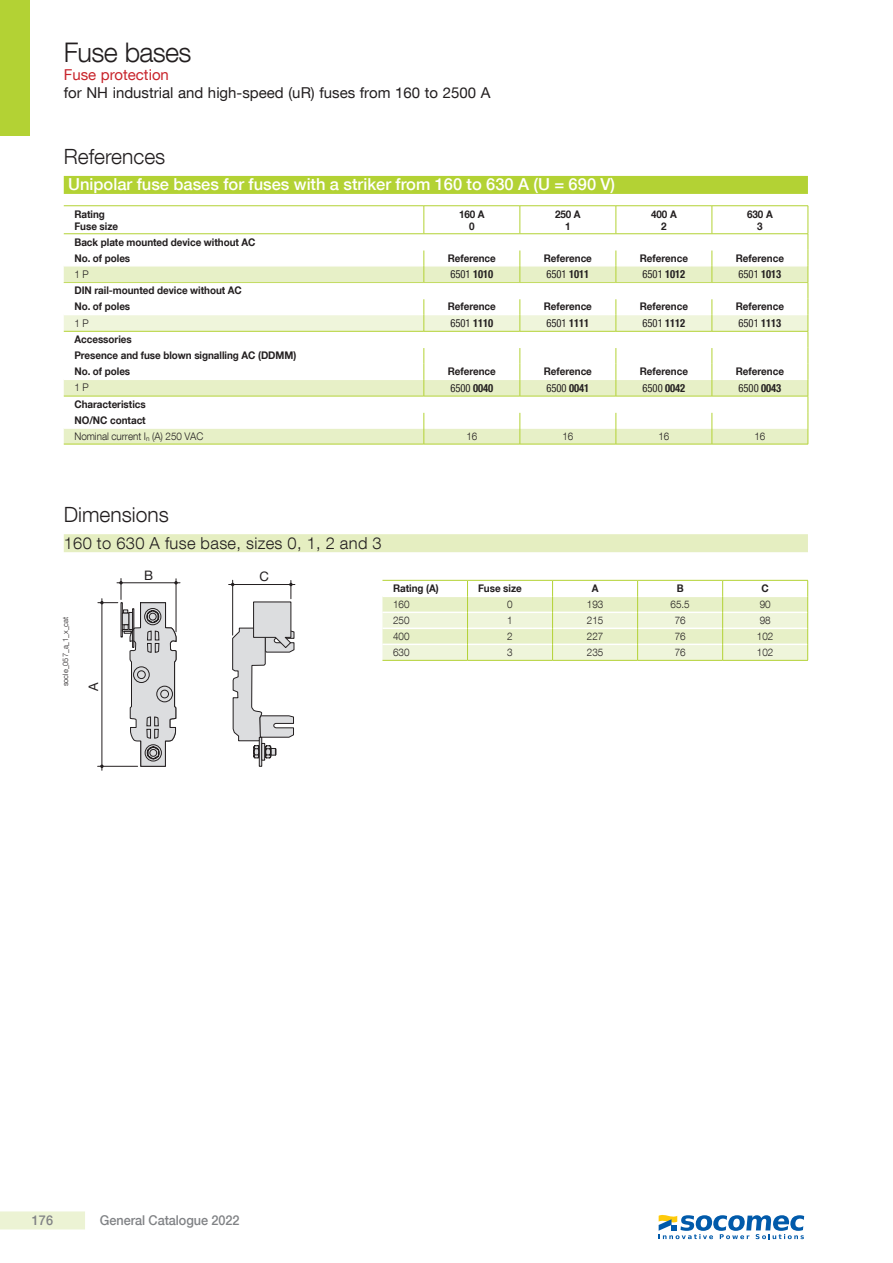
<style>
.page{position:relative;width:893px;height:1263px;background:#fff}
.page>*{position:absolute;margin:0;border:0;box-sizing:border-box;transform-origin:0 0}
.t1{font:300 27px "Helvetica Neue LT Com";letter-spacing:-.025em;color:#231f20}
.titre_Chapitre{font:300 21px "Helvetica Neue LT Com";color:#231f20}
.titre_Bandeau_réf{font:500 16.5px "Helvetica Neue LT Com";color:#fff}
.titre_Bandeau{font:300 16.5px "Helvetica Neue LT Com";letter-spacing:.02em;color:#231f20}
.t2{font:15px "Helvetica Neue LT Com";color:#231f20}
.t3{font:15px "Helvetica Neue LT Com";color:#c8242b}
.t4{font:500 13.5px "Helvetica Neue LT Com";letter-spacing:-.005em;color:#808285;scale:.94 1}
.t5{font:13.2px "Helvetica Neue LT Com";color:#231f20}
.Ref_produit{font:condensed 11.25px "Helvetica Neue LT Com";color:#231f20;scale:.94 1}
.Tetiere_tablo_Gau{font:700 10.5px "Helvetica Neue LT Com";letter-spacing:-.005em;color:#231f20;scale:.94 1}
.Tetiere_tablo_cen{font:700 10.5px "Helvetica Neue LT Com";letter-spacing:-.005em;color:#231f20;scale:.94 1}
.texte_tablo_Centr{font:300 10.5px "Helvetica Neue LT Com";letter-spacing:-.005em;color:#231f20;scale:.94 1}
.texte_tablo_Gauch{font:300 10.5px "Helvetica Neue LT Com";letter-spacing:-.005em;color:#231f20;scale:.94 1}
.reference{font:300 7.5px "Helvetica Neue LT Com";color:#231f20}
.s1{font-weight:700}
</style>
<div class="page">
<div style="left:0;top:1211px;width:85px;height:18px;background:#ecf3d4"></div>
<div style="left:0;top:0;width:30px;height:136px;background:#b3d234"></div>
<div style="left:64px;top:176px;width:744px;height:18px;background:#b3d234"></div>
<hr style="left:64px;top:205px;width:360px;height:1px;background:#b3d234">
<hr style="left:424px;top:205px;width:96px;height:1px;background:#b3d234">
<hr style="left:520px;top:205px;width:96px;height:1px;background:#b3d234">
<hr style="left:616px;top:205px;width:96px;height:1px;background:#b3d234">
<hr style="left:712px;top:205px;width:96px;height:1px;background:#b3d234">
<hr style="left:64px;top:444px;width:360px;height:1px;background:#b3d234">
<hr style="left:424px;top:444px;width:96px;height:1px;background:#b3d234">
<hr style="left:520px;top:444px;width:96px;height:1px;background:#b3d234">
<hr style="left:616px;top:444px;width:96px;height:1px;background:#b3d234">
<hr style="left:712px;top:444px;width:96px;height:1px;background:#b3d234">
<svg style="left:64px;top:206px;width:745px;height:238px"></svg>
<hr style="left:117px;top:582px;width:63px;height:1px;background:#231f20">
<hr style="left:102px;top:599px;width:1px;height:171px;background:#231f20">
<div style="left:259px;top:737px;width:3px;height:30px;background:#dcdddf;border:1px solid #231f20"></div>
<svg style="left:98px;top:578px;width:80px;height:190px"></svg>
<svg style="left:129px;top:612px;width:4px;height:18px"></svg>
<hr style="left:229px;top:584px;width:66px;height:1px;background:#231f20">
<svg style="left:231px;top:580px;width:64px;height:179px"></svg>
<hr style="left:382px;top:660px;width:85px;height:1px;background:#b3d234">
<hr style="left:467px;top:660px;width:86px;height:1px;background:#b3d234">
<hr style="left:553px;top:660px;width:85px;height:1px;background:#b3d234">
<hr style="left:638px;top:660px;width:85px;height:1px;background:#b3d234">
<hr style="left:723px;top:660px;width:85px;height:1px;background:#b3d234">
<svg style="left:382px;top:580px;width:426px;height:80px"></svg>
<div style="left:64px;top:534px;width:744px;height:18px;background:#e5eec1"></div>
<svg style="left:659px;top:1215px;width:145px;height:24px"></svg>
<h1 class="t1" style="left:64px;top:36px;width:129px">Fuse bases</h1>
<h3 class="t3" style="left:64px;top:65px;width:107px">Fuse protection</h3>
<h3 class="t2" style="left:64px;top:83px;width:428px">for NH industrial and high-speed (uR) fuses from 160 to 2500 A</h3>
<p class="titre_Chapitre" style="left:64px;top:144px;width:103px">References</p>
<p class="titre_Bandeau_réf" style="left:68px;top:175px;width:549px">Unipolar fuse bases for fuses with a striker from 160 to 630 A (U = 690 V)</p>
<p class="Tetiere_tablo_Gau" style="left:74px;top:207px;width:34px">Rating</p>
<p class="Tetiere_tablo_Gau" style="left:74px;top:219px;width:48px">Fuse size</p>
<p class="Tetiere_tablo_cen" style="left:459px;top:207px;width:29px">160 A</p>
<p class="Tetiere_tablo_cen" style="left:469px;top:219px;width:7px">0</p>
<p class="Tetiere_tablo_cen" style="left:555px;top:207px;width:29px">250 A</p>
<p class="Tetiere_tablo_cen" style="left:565px;top:219px;width:7px">1</p>
<p class="Tetiere_tablo_cen" style="left:651px;top:207px;width:29px">400 A</p>
<p class="Tetiere_tablo_cen" style="left:661px;top:219px;width:7px">2</p>
<p class="Tetiere_tablo_cen" style="left:747px;top:207px;width:29px">630 A</p>
<p class="Tetiere_tablo_cen" style="left:757px;top:219px;width:7px">3</p>
<p class="Tetiere_tablo_Gau" style="left:74px;top:235px;width:194px">Back plate mounted device without AC</p>
<p class="Tetiere_tablo_Gau" style="left:74px;top:251px;width:61px">No. of poles</p>
<p class="Tetiere_tablo_cen" style="left:448px;top:251px;width:53px">Reference</p>
<p class="Tetiere_tablo_cen" style="left:544px;top:251px;width:53px">Reference</p>
<p class="Tetiere_tablo_cen" style="left:640px;top:251px;width:53px">Reference</p>
<p class="Tetiere_tablo_cen" style="left:736px;top:251px;width:53px">Reference</p>
<p class="texte_tablo_Gauch" style="left:74px;top:268px;width:17px">1 P</p>
<p class="Ref_produit" style="left:450px;top:267px;width:47px">6501 <span class="s1">1010</span></p>
<p class="Ref_produit" style="left:546px;top:267px;width:47px">6501 <span class="s1">1011</span></p>
<p class="Ref_produit" style="left:642px;top:267px;width:47px">6501 <span class="s1">1012</span></p>
<p class="Ref_produit" style="left:738px;top:267px;width:47px">6501 <span class="s1">1013</span></p>
<p class="Tetiere_tablo_Gau" style="left:74px;top:284px;width:180px">DIN rail-mounted device without AC</p>
<p class="Tetiere_tablo_Gau" style="left:74px;top:300px;width:61px">No. of poles</p>
<p class="Tetiere_tablo_cen" style="left:448px;top:300px;width:53px">Reference</p>
<p class="Tetiere_tablo_cen" style="left:544px;top:300px;width:53px">Reference</p>
<p class="Tetiere_tablo_cen" style="left:640px;top:300px;width:53px">Reference</p>
<p class="Tetiere_tablo_cen" style="left:736px;top:300px;width:53px">Reference</p>
<p class="texte_tablo_Gauch" style="left:74px;top:316px;width:17px">1 P</p>
<p class="Ref_produit" style="left:450px;top:316px;width:47px">6501 <span class="s1">1110</span></p>
<p class="Ref_produit" style="left:546px;top:316px;width:47px">6501 <span class="s1">1111</span></p>
<p class="Ref_produit" style="left:642px;top:316px;width:47px">6501 <span class="s1">1112</span></p>
<p class="Ref_produit" style="left:738px;top:316px;width:47px">6501 <span class="s1">1113</span></p>
<p class="Tetiere_tablo_Gau" style="left:74px;top:333px;width:63px">Accessories</p>
<p class="Tetiere_tablo_Gau" style="left:74px;top:349px;width:238px">Presence and fuse blown signalling AC (DDMM)</p>
<p class="Tetiere_tablo_Gau" style="left:74px;top:365px;width:61px">No. of poles</p>
<p class="Tetiere_tablo_cen" style="left:448px;top:365px;width:53px">Reference</p>
<p class="Tetiere_tablo_cen" style="left:544px;top:365px;width:53px">Reference</p>
<p class="Tetiere_tablo_cen" style="left:640px;top:365px;width:53px">Reference</p>
<p class="Tetiere_tablo_cen" style="left:736px;top:365px;width:53px">Reference</p>
<p class="texte_tablo_Gauch" style="left:74px;top:381px;width:17px">1 P</p>
<p class="Ref_produit" style="left:450px;top:381px;width:47px">6500 <span class="s1">0040</span></p>
<p class="Ref_produit" style="left:546px;top:381px;width:47px">6500 <span class="s1">0041</span></p>
<p class="Ref_produit" style="left:642px;top:381px;width:47px">6500 <span class="s1">0042</span></p>
<p class="Ref_produit" style="left:738px;top:381px;width:47px">6500 <span class="s1">0043</span></p>
<p class="Tetiere_tablo_Gau" style="left:74px;top:397px;width:77px">Characteristics</p>
<p class="Tetiere_tablo_Gau" style="left:74px;top:413px;width:77px">NO/NC contact</p>
<p class="texte_tablo_Gauch" style="left:74px;top:430px;width:139px">Nominal current I<sub>n</sub> (A) 250 VAC</p>
<p class="texte_tablo_Centr" style="left:466px;top:430px;width:13px">16</p>
<p class="texte_tablo_Centr" style="left:562px;top:430px;width:13px">16</p>
<p class="texte_tablo_Centr" style="left:658px;top:430px;width:13px">16</p>
<p class="texte_tablo_Centr" style="left:754px;top:430px;width:13px">16</p>
<p class="titre_Chapitre" style="left:64px;top:502px;width:106px">Dimensions</p>
<p class="titre_Bandeau" style="left:64px;top:533px;width:319px">160 to 630 A fuse base, sizes 0, 1, 2 and 3</p>
<p class="reference" style="left:61px;top:686px;width:71px;rotate:-90deg">socle_057_a_1_x_cat</p>
<p class="t5" style="left:85px;top:691px;width:10px;rotate:-90deg">A</p>
<p class="t5" style="left:144px;top:568px;width:10px">B</p>
<p class="t5" style="left:259px;top:568px;width:11px">C</p>
<p class="Tetiere_tablo_Gau" style="left:393px;top:582px;width:50px">Rating (A)</p>
<p class="Tetiere_tablo_Gau" style="left:478px;top:582px;width:48px">Fuse size</p>
<p class="Tetiere_tablo_cen" style="left:592px;top:582px;width:9px">A</p>
<p class="Tetiere_tablo_cen" style="left:677px;top:582px;width:9px">B</p>
<p class="Tetiere_tablo_cen" style="left:761px;top:582px;width:9px">C</p>
<p class="texte_tablo_Gauch" style="left:393px;top:598px;width:19px">160</p>
<p class="texte_tablo_Centr" style="left:507px;top:598px;width:7px">0</p>
<p class="texte_tablo_Centr" style="left:587px;top:598px;width:19px">193</p>
<p class="texte_tablo_Centr" style="left:671px;top:598px;width:22px">65.5</p>
<p class="texte_tablo_Centr" style="left:760px;top:598px;width:13px">90</p>
<p class="texte_tablo_Gauch" style="left:393px;top:614px;width:19px">250</p>
<p class="texte_tablo_Centr" style="left:507px;top:614px;width:7px">1</p>
<p class="texte_tablo_Centr" style="left:587px;top:614px;width:19px">215</p>
<p class="texte_tablo_Centr" style="left:675px;top:614px;width:13px">76</p>
<p class="texte_tablo_Centr" style="left:760px;top:614px;width:13px">98</p>
<p class="texte_tablo_Gauch" style="left:393px;top:630px;width:19px">400</p>
<p class="texte_tablo_Centr" style="left:507px;top:630px;width:7px">2</p>
<p class="texte_tablo_Centr" style="left:587px;top:630px;width:19px">227</p>
<p class="texte_tablo_Centr" style="left:675px;top:630px;width:13px">76</p>
<p class="texte_tablo_Centr" style="left:757px;top:630px;width:19px">102</p>
<p class="texte_tablo_Gauch" style="left:393px;top:646px;width:19px">630</p>
<p class="texte_tablo_Centr" style="left:507px;top:646px;width:7px">3</p>
<p class="texte_tablo_Centr" style="left:587px;top:646px;width:19px">235</p>
<p class="texte_tablo_Centr" style="left:675px;top:646px;width:13px">76</p>
<p class="texte_tablo_Centr" style="left:757px;top:646px;width:19px">102</p>
<p class="t4" style="left:32px;top:1212px;width:24px">176</p>
<p class="t4" style="left:100px;top:1212px;width:150px">General Catalogue 2022</p>
</div>
